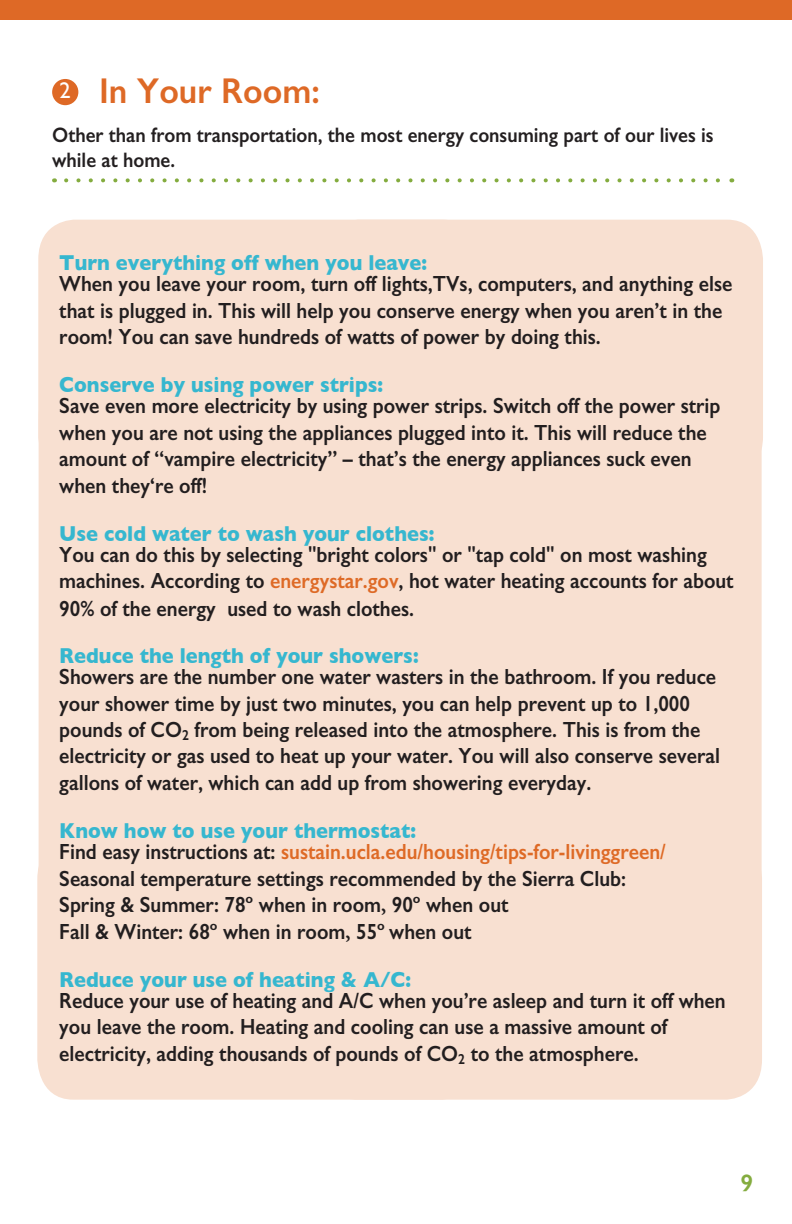
<style>
.page{position:relative;width:792px;height:1224px;background:#fff}
.page>*{position:absolute;margin:0;border:0;box-sizing:border-box;transform-origin:0 0}
.t1{font:600 36px "Gill Sans";color:#de6926;scale:.95 1}
.t2{font:600 24px "Gill Sans";color:#84ac3f}
.t3{font:600 22px/26.4px "Gill Sans";color:#221e1f;scale:.91 1}
.t4{font:700 22px "Gill Sans";color:#36b7cf;scale:.91 1}
.t5{font:600 22px/21.2px "Gill Sans";color:#de6a26;scale:.91 1}
.t6{font:600 21px/25.2px "Gill Sans";color:#231f20;scale:.91 1}
.s1{font-weight:400;font-size:22.4px;color:#fff}
.s2{color:#de6a26}
.s3{font-weight:700;color:#36b7cf}
.s4{color:#221e1f}
.s5{font-family:"Minion Pro";font-weight:700}
</style>
<div class="page">
<div style="left:0;top:0;width:792px;height:20px;background:#de6926"></div>
<div style="left:52px;top:79px;width:26px;height:26px;background:#de6926;border-radius:50%"></div>
<svg style="left:66px;top:178px;width:654px;height:4px"></svg>
<div style="left:39px;top:476px;width:723px;height:363px;background:#f8e0d1"></div>
<div style="left:38px;top:220px;width:285px;height:256px;background:#f8e0d1"></div>
<div style="left:323px;top:220px;width:440px;height:256px;background:#f8e0d1"></div>
<div style="left:37px;top:839px;width:285px;height:261px;background:#f8e0d1"></div>
<div style="left:322px;top:839px;width:440px;height:261px;background:#f8e0d1"></div>
<h1 class="t1" style="left:59px;top:69px;width:276px"><span class="s1">2</span> In Your Room:</h1>
<p class="t6" style="left:52px;top:122px;width:728px">Other than from transportation, the most energy consuming part of our lives is while at home.</p>
<p class="t4" style="left:59px;top:245px;width:406px">Turn everything off when you leave:</p>
<p class="t3" style="left:59px;top:270px;width:741px">When you leave your room, turn off lights,TVs, computers, and anything else that is plugged in. This will help you conserve energy when you aren’t in the room! You can save hundreds of watts of power by doing this.</p>
<p class="t4" style="left:59px;top:367px;width:358px">Conserve by using power strips:</p>
<p class="t3" style="left:59px;top:393px;width:728px">Save even more electricity by using power strips. Switch off the power strip when you are not using the appliances plugged into it. This will reduce the amount of “vampire electricity” – that’s the energy appliances suck even when they‘re off!</p>
<p class="t4" style="left:59px;top:516px;width:414px">Use cold water to wash your clothes:</p>
<p class="t3" style="left:59px;top:541px;width:743px">You can do this by selecting "bright colors" or "tap cold" on most washing machines. According to <span class="s2">energystar.gov</span>, hot water heating accounts for about<br>90% of the energy used to wash clothes.</p>
<p class="t4" style="left:59px;top:638px;width:396px">Reduce the length of your showers:</p>
<p class="t3" style="left:59px;top:663px;width:728px">Showers are the number one water wasters in the bathroom. If you reduce your shower time by just two minutes, you can help prevent up to 1,000 pounds of CO<sub>2</sub> from being released into the atmosphere. This is from the electricity or gas used to heat up your water. You will also conserve several gallons of water, which can add up from showering everyday.</p>
<p class="t5" style="left:59px;top:820px;width:668px"><span class="s3">Know how to use your thermostat:<br></span><span class="s4">Find easy instructions at:</span> sustain.ucla.edu/housing/tips-for-livinggreen/</p>
<p class="t3" style="left:59px;top:865px;width:624px">Seasonal temperature settings recommended by the Sierra Club:<br>Spring &amp; Summer: 78º when in room<span class="s5">,</span> 90º when out<br>Fall &amp; Winter: 68º when in room<span class="s5">,</span> 55º when out</p>
<p class="t4" style="left:59px;top:962px;width:388px">Reduce your use of heating &amp; A/C:</p>
<p class="t3" style="left:59px;top:987px;width:734px">Reduce your use of heating and A/C when you’re asleep and turn it off when you leave the room. Heating and cooling can use a massive amount of electricity, adding thousands of pounds of CO<sub>2</sub> to the atmosphere.</p>
<p class="t2" style="left:741px;top:1168px;width:14px">9</p>
</div>
